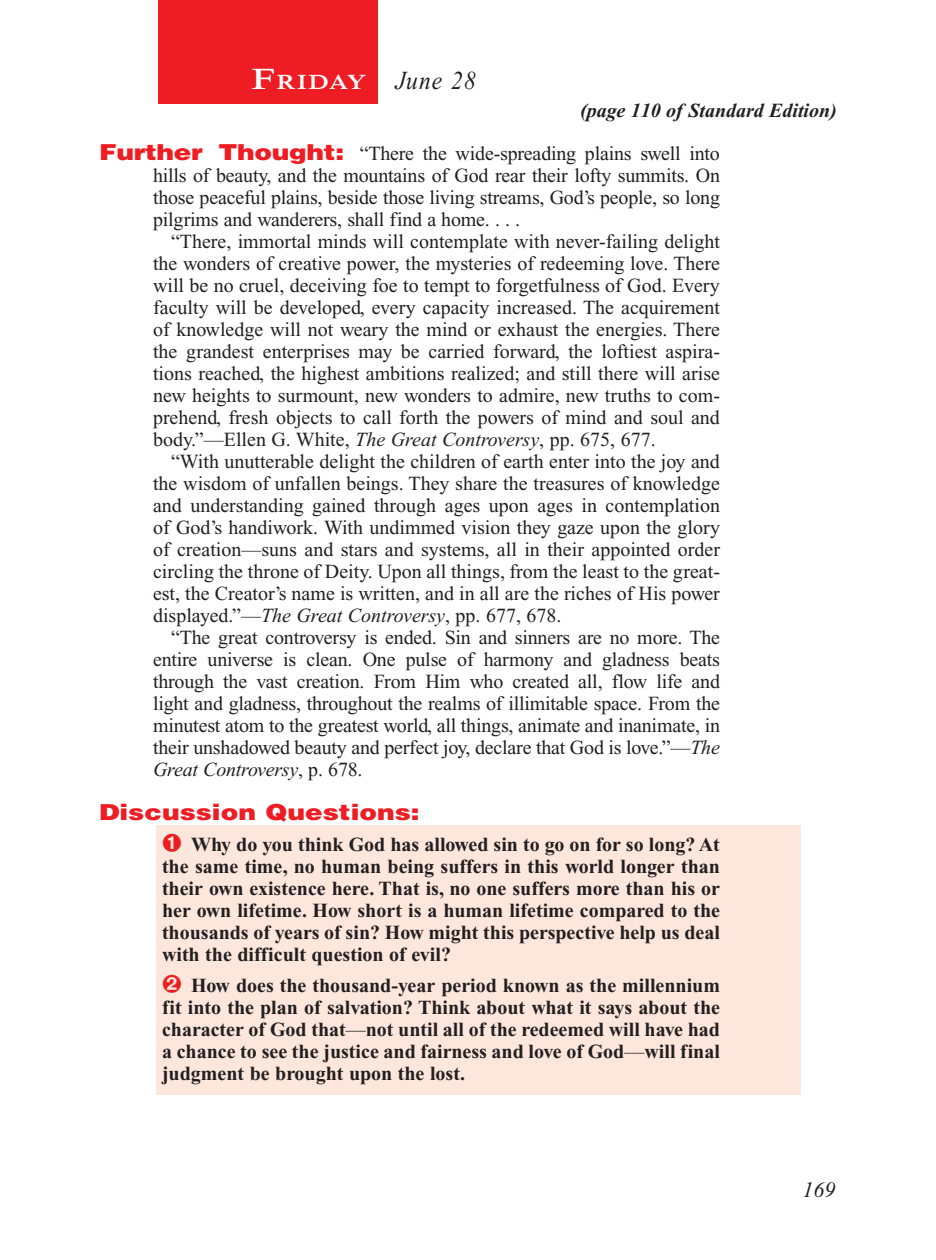
<style>
.page{position:relative;width:936px;height:1260px;background:#fff}
.page>*{position:absolute;margin:0;border:0;box-sizing:border-box;transform-origin:0 0}
.Lesson_Dates{font:italic 26px "Times New Roman PS Std";letter-spacing:.05em;color:#231f20;scale:.9 1}
.Question{font:900 22px "Helvetica LT Std";color:#ee1d23;scale:1.2 1}
.PageNumbers{font:italic 22px "Times New Roman PS Std";color:#231f20}
.Daily_Header{font:600 21px "Times NRMT Std";letter-spacing:.035em;color:#fff;scale:1.1 1}
.Body{font:20px/22px "Times New Roman PS Std";color:#231f20;text-align:justify}
.Numbered_Bullet_List{font:700 20px/22px "Times New Roman PS Std";color:#231f20;text-align:justify}
.Question_NO_SB{font:20px/22px "Times New Roman PS Std";letter-spacing:-.01em;color:#231f20;text-align:justify}
.Page_from_SE{font:italic 700 20px "Times New Roman PS Std";color:#231f20}
.s1{font-size:30px}
.s2{font-family:"Helvetica LT Std";font-weight:900;font-size:22px;color:#ee1d23}
.s3{font-style:italic}
.s4{font-weight:400}
</style>
<div class="page">
<div style="left:158px;top:0;width:220px;height:103px;background:#ee1d23"></div>
<div style="left:157px;top:826px;width:644px;height:269px;background:#fde7dc"></div>
<p class="Daily_Header" style="left:252px;top:70px;width:106px"><span class="s1">F</span>riday</p>
<p class="Lesson_Dates" style="left:396px;top:66px;width:91px">June 28</p>
<p class="Page_from_SE" style="left:580px;top:100px;width:258px">(page 110 of Standard Edition)</p>
<p class="Question_NO_SB" style="left:153px;top:142px;width:569px;text-indent:-54px"><span class="s2">Further Thought:</span> “There the wide-spreading plains swell into hills of beauty, and the mountains of God rear their lofty summits. On those peaceful plains, beside those living streams, God’s people, so long pilgrims and wanderers, shall find a home. . . .</p>
<p class="Body" style="left:153px;top:230px;width:569px;text-indent:18px">“There, immortal minds will contemplate with never-failing delight the wonders of creative power, the mysteries of redeeming love. There will be no cruel, deceiving foe to tempt to forgetfulness of God. Every faculty will be developed, every capacity increased. The acquirement of knowledge will not weary the mind or exhaust the energies. There the grandest enterprises may be carried forward, the loftiest aspira&shy;tions reached, the highest ambitions realized; and still there will arise new heights to surmount, new wonders to admire, new truths to com&shy;prehend, fresh objects to call forth the powers of mind and soul and body.”—Ellen G. White, <span class="s3">The Great Controversy</span>, pp. 675, 677.</p>
<p class="Body" style="left:153px;top:450px;width:569px;text-indent:18px">“With unutterable delight the children of earth enter into the joy and the wisdom of unfallen beings. They share the treasures of knowledge and understanding gained through ages upon ages in contemplation of God’s handiwork. With undimmed vision they gaze upon the glory of creation—suns and stars and systems, all in their appointed order circling the throne of Deity. Upon all things, from the least to the great&shy;est, the Creator’s name is written, and in all are the riches of His power displayed.”—<span class="s3">The Great Controversy</span>, pp. 677, 678.</p>
<p class="Body" style="left:153px;top:626px;width:569px;text-indent:18px">“The great controversy is ended. Sin and sinners are no more. The entire universe is clean. One pulse of harmony and gladness beats through the vast creation. From Him who created all, flow life and light and gladness, throughout the realms of illimitable space. From the minutest atom to the greatest world, all things, animate and inanimate, in their unshadowed beauty and perfect joy, declare that God is love.”—<span class="s3">The Great Controversy</span>, p. 678.</p>
<p class="Question" style="left:99px;top:798px;width:269px">Discussion Questions:</p>
<p class="Numbered_Bullet_List" style="left:162px;top:833px;width:560px;text-indent:29px">Why do you think God has allowed sin to go on for so long? At the same time, no human being suffers in this world longer than their own existence here. That is, no one suffers more than his or her own lifetime. How short is a human lifetime compared to the thousands of years of sin? How might this perspective help us deal with the difficult question of evil?</p>
<p class="Numbered_Bullet_List" style="left:162px;top:974px;width:560px;text-indent:29px">How does the thousand-year period known as the millennium fit into the plan of salvation? Think about what it says about the character of God that<span class="s4">—</span>not until all of the redeemed will have had a chance to see the justice and fairness and love of God<span class="s4">—</span>will final judgment be brought upon the lost.</p>
<p class="PageNumbers" style="left:802px;top:1178px;width:34px">169</p>
</div>
